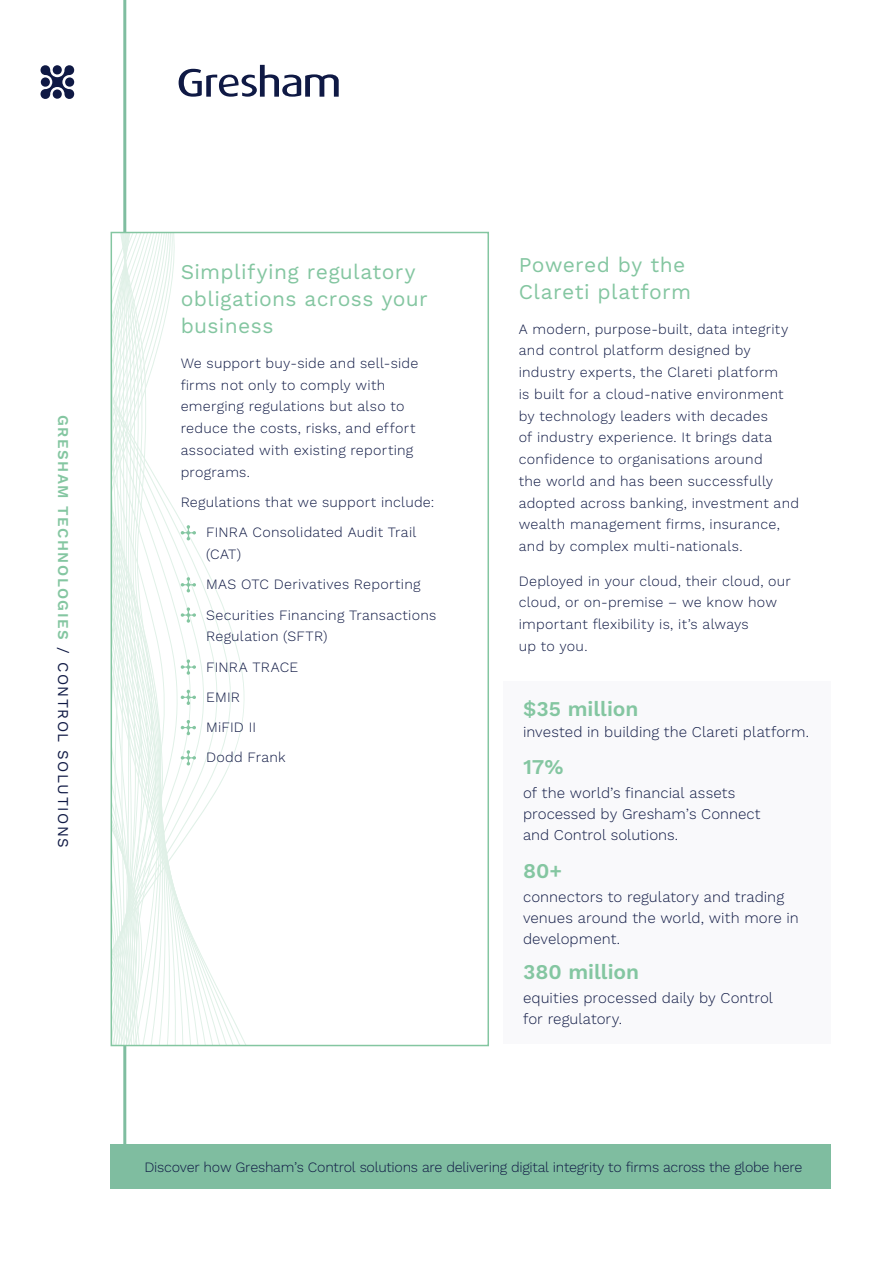
<style>
.page{position:relative;width:893px;height:1263px;background:#fff}
.page>*{position:absolute;margin:0;border:0;box-sizing:border-box;transform-origin:0 0}
.t1{font:21px/27px "Work Sans";letter-spacing:.015em;color:#84c6a1}
.t2{font:600 21px "Work Sans";color:#84c6a1}
.t3{font:300 15px/21px "Work Sans";letter-spacing:.005em;color:#0f1944}
.t4{font:600 15px "Work Sans";letter-spacing:.1em;color:#84c6a1}
.t5{font:300 14.25px/21.8px "Work Sans";letter-spacing:.015em;color:#0f1944}
.t6{font:300 14.25px "Work Sans";letter-spacing:-.02em;color:#0f1944}
.s1{font-weight:400;color:#0f1944}
</style>
<div class="page">
<hr style="left:123px;top:0;width:3px;height:1166px;background:#7fbda0">
<div style="left:504px;top:681px;width:327px;height:363px;background:#f9f9fb"></div>
<svg style="left:191px;top:540px;width:49px;height:503px"></svg>
<svg style="left:179px;top:518px;width:12px;height:525px"></svg>
<svg style="left:167px;top:235px;width:12px;height:808px"></svg>
<svg style="left:114px;top:235px;width:53px;height:808px"></svg>
<div style="left:111px;top:232px;width:378px;height:814px;border:2px solid #84c6a1"></div>
<svg style="left:40px;top:65px;width:35px;height:34px"></svg>
<svg style="left:179px;top:65px;width:160px;height:32px"></svg>
<svg style="left:181px;top:525px;width:15px;height:15px"></svg>
<svg style="left:181px;top:577px;width:15px;height:15px"></svg>
<svg style="left:181px;top:607px;width:15px;height:16px"></svg>
<svg style="left:181px;top:659px;width:15px;height:16px"></svg>
<svg style="left:181px;top:690px;width:15px;height:15px"></svg>
<svg style="left:181px;top:720px;width:15px;height:15px"></svg>
<svg style="left:181px;top:750px;width:15px;height:15px"></svg>
<div style="left:111px;top:1144px;width:720px;height:44px;background:#7fbda0"></div>
<p class="t4" style="left:72px;top:415px;width:434px;rotate:90deg">GRESHAM TECHNOLOGIES <span class="s1">/ CONTROL SOLUTIONS</span></p>
<h1 class="t1" style="left:181px;top:260px;width:249px">Simplifying regulatory obligations across your business</h1>
<p class="t5" style="left:181px;top:353px;width:239px">We support buy-side and sell-side firms not only to comply with emerging regulations but also to reduce the costs, risks, and effort associated with existing reporting programs.</p>
<p class="t5" style="left:181px;top:488px;width:255px;line-height:30.3px;text-align:center">Regulations that we support include:<br>FINRA Consolidated Audit Trail</p>
<p class="t5" style="left:206px;top:540px;width:232px;line-height:30.3px">(CAT)<br>MAS OTC Derivatives Reporting<br>Securities Financing Transactions</p>
<p class="t5" style="left:206px;top:622px;width:123px;line-height:30.3px">Regulation (SFTR)<br>FINRA TRACE<br>EMIR<br>MiFID II<br>Dodd Frank</p>
<h1 class="t1" style="left:519px;top:252px;width:174px">Powered by the<br>Clareti platform</h1>
<p class="t5" style="left:519px;top:318px;width:282px">A modern, purpose-built, data integrity and control platform designed by industry experts, the Clareti platform<br>is built for a cloud-native environment by technology leaders with decades<br>of industry experience. It brings data confidence to organisations around<br>the world and has been successfully adopted across banking, investment and wealth management firms, insurance, and by complex multi-nationals.</p>
<p class="t5" style="left:519px;top:570px;width:274px">Deployed in your cloud, their cloud, our cloud, or on-premise – we know how important flexibility is, it’s always<br>up to you.</p>
<h1 class="t2" style="left:523px;top:696px;width:117px">$35 million</h1>
<p class="t3" style="left:523px;top:721px;width:287px">invested in building the Clareti platform.</p>
<h1 class="t2" style="left:523px;top:755px;width:42px">17%</h1>
<p class="t3" style="left:523px;top:783px;width:239px">of the world’s financial assets processed by Gresham’s Connect and Control solutions.</p>
<h1 class="t2" style="left:523px;top:858px;width:41px">80+</h1>
<p class="t3" style="left:523px;top:887px;width:277px">connectors to regulatory and trading venues around the world, with more in development.</p>
<h1 class="t2" style="left:523px;top:960px;width:118px">380 million</h1>
<p class="t3" style="left:523px;top:988px;width:251px">equities processed daily by Control for regulatory.</p>
<p class="t6" style="left:145px;top:1159px;width:659px">Discover how Gresham’s Control solutions are delivering digital integrity to firms across the globe here</p>
</div>
